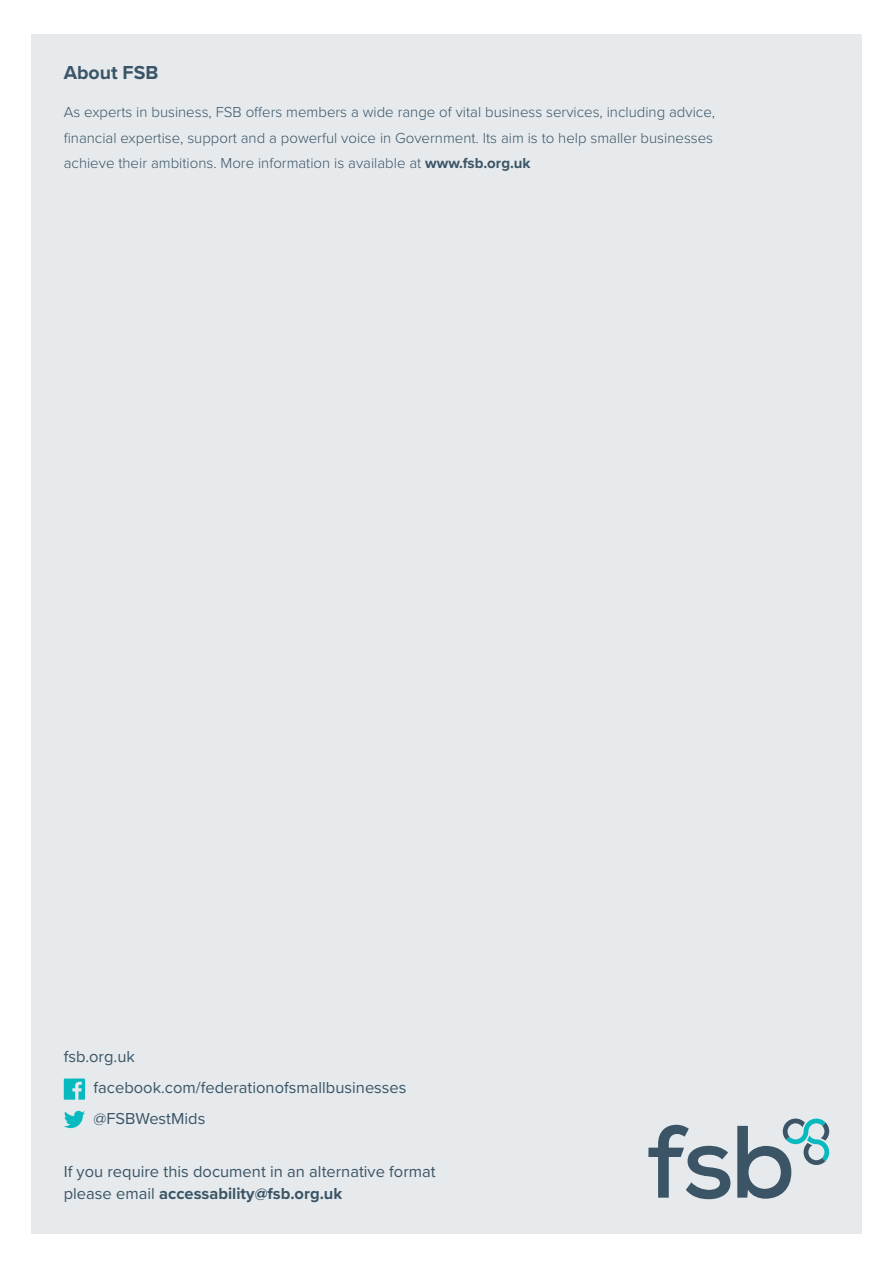
<style>
.page{position:relative;width:893px;height:1263px;background:#fff}
.page>*{position:absolute;margin:0;border:0;box-sizing:border-box;transform-origin:0 0}
.t1{font:700 19.5px "Proxima Nova";color:#3b5566}
.t2{font:16.5px/22.5px "Proxima Nova";color:#3b5566}
.t3{font:300 15px/25.5px "Proxima Nova";color:#3b5566;text-align:justify}
.s1{font-weight:700}
</style>
<div class="page">
<div style="left:31px;top:34px;width:831px;height:1199px;background:#e6eaed"></div>
<svg style="left:648px;top:1125px;width:82px;height:74px"></svg>
<svg style="left:737px;top:1118px;width:92px;height:81px"></svg>
<svg style="left:64px;top:1111px;width:21px;height:17px"></svg>
<svg style="left:64px;top:1078px;width:21px;height:22px"></svg>
<p class="t1" style="left:64px;top:58px;width:96px">About FSB</p>
<p class="t3" style="left:64px;top:99px;width:653px">As experts in business, FSB offers members a wide range of vital business services, including advice, financial expertise, support and a powerful voice in Government. Its aim is to help smaller businesses achieve their ambitions. More information is available at <span class="s1">www.fsb.org.uk</span></p>
<p class="t2" style="left:64px;top:1045px;width:73px">fsb.org.uk</p>
<p class="t2" style="left:94px;top:1076px;width:315px">facebook.com/federationofsmallbusinesses</p>
<p class="t2" style="left:94px;top:1107px;width:113px">@FSBWestMids</p>
<p class="t2" style="left:64px;top:1159px;width:373px">If you require this document in an alternative format please email <span class="s1">accessability@fsb.org.uk</span></p>
</div>
